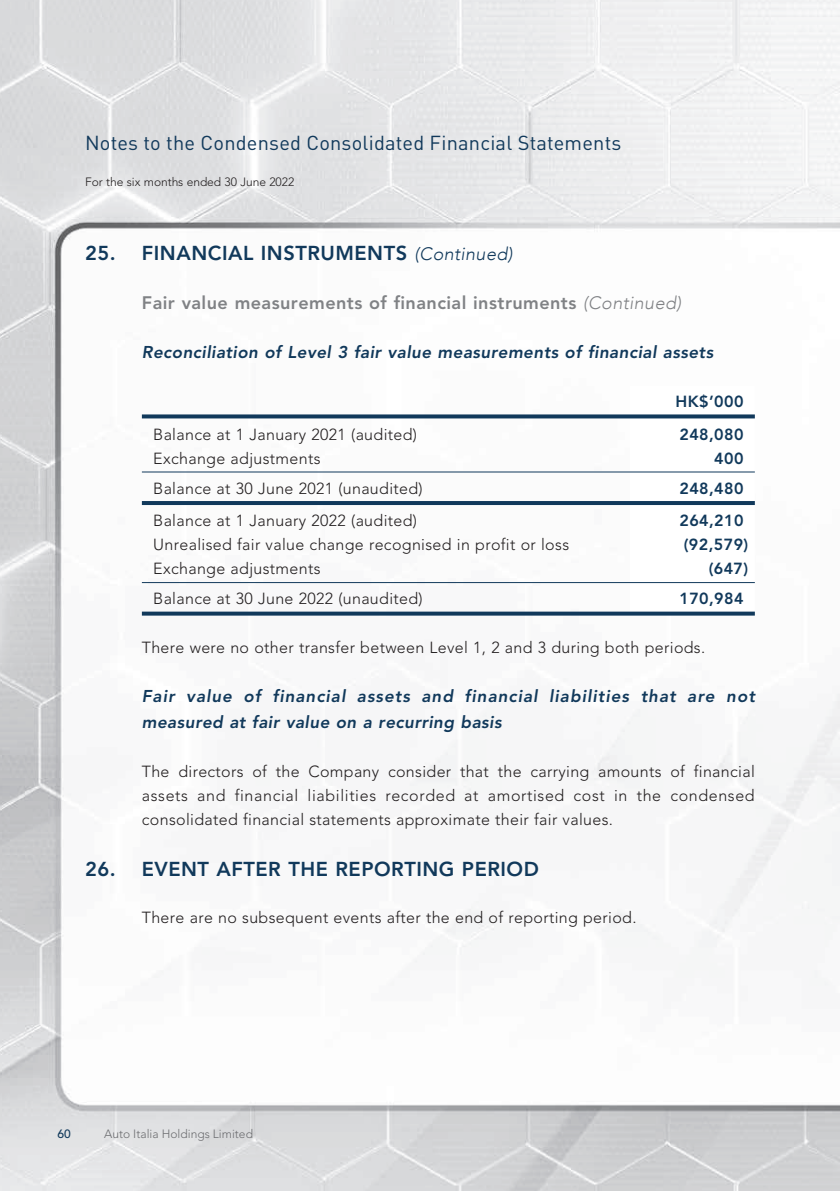
<style>
.page{position:relative;width:840px;height:1191px;background:#fff}
.page>*{position:absolute;margin:0;border:0;box-sizing:border-box;transform-origin:0 0}
.t1{font:800 20px "Avenir LT Std";letter-spacing:.025em;color:#11395b}
.t2{font:20px "DIN Pro";letter-spacing:.01em;color:#11395b}
.t3{font:800 18px "Avenir LT Std";letter-spacing:.025em;color:#808285}
.t4{font:italic 800 17px/26px "Avenir LT Std";letter-spacing:.055em;color:#11395b}
.t5{font:italic 800 17px "Avenir LT Std";letter-spacing:.025em;color:#11395b}
.t6{font:300 16px/24px "Avenir LT Std";letter-spacing:.02em;color:#231f20;text-align:justify}
.t7{font:800 16px "Avenir LT Std";letter-spacing:.025em;color:#11395b}
.t8{font:300 12px "Avenir LT Std";letter-spacing:-.005em;color:#231f20}
.t9{font:300 12px "Avenir LT Std";color:#6c6d70}
.t10{font:500 12px "Avenir LT Std";color:#11395b}
.s1{font-family:"Avenir";font-weight:300;font-style:italic;font-size:18px}
.s2{font-family:"Avenir";font-weight:300;font-style:italic}
</style>
<div class="page">
<img style="left:0;top:0;width:839px;height:1191px">
<svg style="left:629px;top:386px;width:125px;height:225px"></svg>
<svg style="left:142px;top:414px;width:487px;height:4px;background:#2b4f6d"></svg>
<svg style="left:629px;top:414px;width:125px;height:4px"></svg>
<hr style="left:142px;top:471px;width:487px;height:1px;background:#11395b">
<hr style="left:629px;top:471px;width:125px;height:1px;background:#11395b">
<hr style="left:142px;top:501px;width:487px;height:4px;background:#11395b">
<hr style="left:629px;top:501px;width:125px;height:4px;background:#11395b">
<hr style="left:142px;top:582px;width:487px;height:1px;background:#11395b">
<hr style="left:629px;top:582px;width:125px;height:1px;background:#11395b">
<svg style="left:142px;top:611px;width:487px;height:4px;background:#345673"></svg>
<svg style="left:629px;top:611px;width:125px;height:4px"></svg>
<p class="t2" style="left:85px;top:129px;width:537px">Notes to the Condensed Consolidated Financial Statements</p>
<p class="t8" style="left:85px;top:175px;width:210px">For the six months ended 30 June 2022</p>
<p class="t1" style="left:85px;top:242px;width:428px">25. FINANCIAL INSTRUMENTS <span class="s1">(Continued)</span></p>
<p class="t3" style="left:142px;top:292px;width:540px">Fair value measurements of financial instruments <span class="s2">(Continued)</span></p>
<p class="t5" style="left:142px;top:342px;width:572px">Reconciliation of Level 3 fair value measurements of financial assets</p>
<p class="t7" style="left:675px;top:392px;width:69px">HK$’000</p>
<p class="t6" style="left:153px;top:422px;width:265px">Balance at 1 January 2021 (audited)</p>
<p class="t7" style="left:679px;top:425px;width:65px">248,080</p>
<p class="t6" style="left:153px;top:446px;width:169px">Exchange adjustments</p>
<p class="t7" style="left:713px;top:449px;width:31px">400</p>
<p class="t6" style="left:153px;top:476px;width:271px">Balance at 30 June 2021 (unaudited)</p>
<p class="t7" style="left:679px;top:479px;width:65px">248,480</p>
<p class="t6" style="left:153px;top:509px;width:265px">Balance at 1 January 2022 (audited)</p>
<p class="t7" style="left:679px;top:511px;width:65px">264,210</p>
<p class="t6" style="left:153px;top:533px;width:417px">Unrealised fair value change recognised in profit or loss</p>
<p class="t7" style="left:683px;top:535px;width:66px">(92,579)</p>
<p class="t6" style="left:153px;top:557px;width:169px">Exchange adjustments</p>
<p class="t7" style="left:708px;top:559px;width:41px">(647)</p>
<p class="t6" style="left:153px;top:587px;width:271px">Balance at 30 June 2022 (unaudited)</p>
<p class="t7" style="left:679px;top:589px;width:65px">170,984</p>
<p class="t6" style="left:142px;top:635px;width:564px">There were no other transfer between Level 1, 2 and 3 during both periods.</p>
<p class="t4" style="left:142px;top:683px;width:614px">Fair value of financial assets and financial liabilities that are not measured at fair value on a recurring basis</p>
<p class="t6" style="left:142px;top:759px;width:614px">The directors of the Company consider that the carrying amounts of financial assets and financial liabilities recorded at amortised cost in the condensed consolidated financial statements approximate their fair values.</p>
<p class="t1" style="left:85px;top:857px;width:455px">26. EVENT AFTER THE REPORTING PERIOD</p>
<p class="t6" style="left:142px;top:905px;width:496px">There are no subsequent events after the end of reporting period.</p>
<p class="t10" style="left:58px;top:1126px;width:15px">60</p>
<p class="t9" style="left:104px;top:1127px;width:150px">Auto Italia Holdings Limited</p>
</div>
